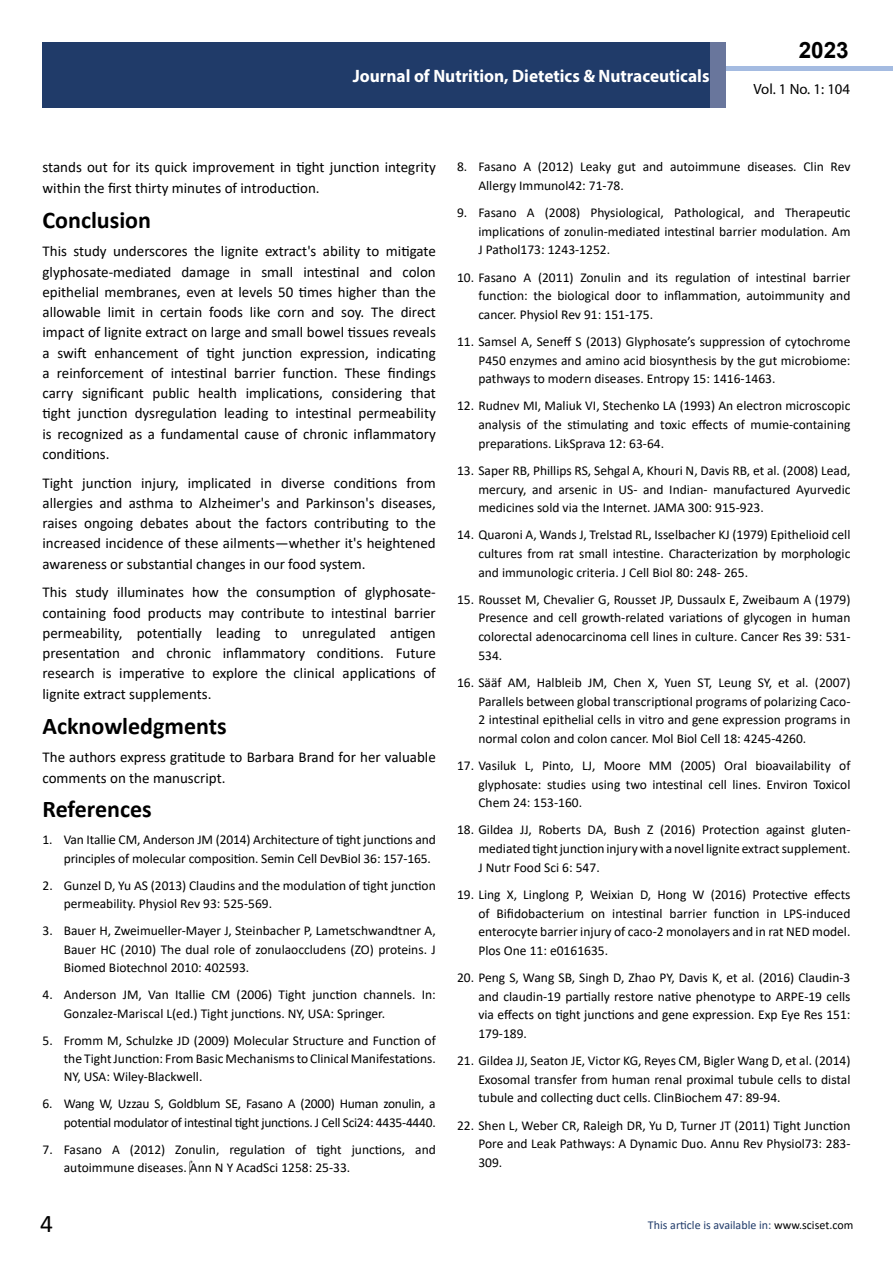
<style>
.page{position:relative;width:893px;height:1263px;background:#fff}
.page>*{position:absolute;margin:0;border:0;box-sizing:border-box;transform-origin:0 0}
.t1{font:25.5px "Calibri";color:#000}
.t2{font:700 24px "Calibri";color:#000}
.t3{font:700 22.5px "Arial";color:#000}
.t4{font:700 18px "Myriad Pro";color:#fff;scale:.96 1}
.t5{font:15px/20.2px "Calibri";color:#000;text-align:justify}
.t6{font:14.85px "Myriad Pro";color:#000}
.t7{font:13.5px/18.6px "Calibri";color:#000;text-align:justify}
.t8{font:13.5px/18.5px "Calibri";letter-spacing:-.02em;color:#000;text-align:right}
.t9{font:12px "Calibri";color:#203b69}
.s1{color:#000}
</style>
<div class="page">
<div style="left:722px;top:66px;width:171px;height:5px;background:#a4bbe1"></div>
<div style="left:43px;top:42px;width:682px;height:66px;background:#203b69"></div>
<div style="left:710px;top:42px;width:15px;height:66px;background:#69769c"></div>
<h3 class="t4" style="left:353px;top:64px;width:373px">Journal of Nutrition, Dietetics &amp; Nutraceuticals</h3>
<h3 class="t3" style="left:799px;top:35px;width:52px">2023</h3>
<p class="t6" style="left:753px;top:80px;width:98px">Vol. 1 No. 1: 104</p>
<p class="t5" style="left:43px;top:157px;width:395px">stands out for its quick improvement in tight junction integrity within the first thirty minutes of introduction.</p>
<h2 class="t2" style="left:43px;top:203px;width:110px">Conclusion</h2>
<p class="t5" style="left:43px;top:241px;width:395px">This study underscores the lignite extract's ability to mitigate glyphosate-mediated damage in small intestinal and colon epithelial membranes, even at levels 50 times higher than the allowable limit in certain foods like corn and soy. The direct impact of lignite extract on large and small bowel tissues reveals a swift enhancement of tight junction expression, indicating a reinforcement of intestinal barrier function. These findings carry significant public health implications, considering that tight junction dysregulation leading to intestinal permeability is recognized as a fundamental cause of chronic inflammatory conditions.</p>
<p class="t5" style="left:43px;top:472px;width:395px">Tight junction injury, implicated in diverse conditions from allergies and asthma to Alzheimer's and Parkinson's diseases, raises ongoing debates about the factors contributing to the increased incidence of these ailments—whether it's heightened awareness or substantial changes in our food system.</p>
<p class="t5" style="left:43px;top:582px;width:395px">This study illuminates how the consumption of glyphosate&shy;containing food products may contribute to intestinal barrier permeability, potentially leading to unregulated antigen presentation and chronic inflammatory conditions. Future research is imperative to explore the clinical applications of lignite extract supplements.</p>
<h2 class="t2" style="left:43px;top:709px;width:186px">Acknowledgments</h2>
<p class="t5" style="left:43px;top:747px;width:395px">The authors express gratitude to Barbara Brand for her valuable comments on the manuscript.</p>
<h2 class="t2" style="left:43px;top:792px;width:111px">References</h2>
<p class="t7" style="left:64px;top:830px;width:373px;text-indent:-21px">1. Van Itallie CM, Anderson JM (2014) Architecture of tight junctions and principles of molecular composition. Semin Cell DevBiol 36: 157-165.</p>
<p class="t7" style="left:64px;top:876px;width:374px;text-indent:-21px">2. Gunzel D, Yu AS (2013) Claudins and the modulation of tight junction permeability. Physiol Rev 93: 525-569.</p>
<p class="t7" style="left:64px;top:921px;width:374px;text-indent:-21px">3. Bauer H, Zweimueller-Mayer J, Steinbacher P, Lametschwandtner A, Bauer HC (2010) The dual role of zonulaoccludens (ZO) proteins. J Biomed Biotechnol 2010: 402593.</p>
<p class="t7" style="left:64px;top:985px;width:374px;text-indent:-21px">4. Anderson JM, Van Itallie CM (2006) Tight junction channels. In:<br>Gonzalez-Mariscal L(ed.) Tight junctions. NY, USA: Springer.</p>
<p class="t7" style="left:64px;top:1030px;width:374px;text-indent:-21px">5. Fromm M, Schulzke JD (2009) Molecular Structure and Function of the Tight Junction: From Basic Mechanisms to Clinical Manifestations.<br>NY, USA: Wiley-Blackwell.</p>
<p class="t8" style="left:43px;top:1094px;width:395px">6. Wang W, Uzzau S, Goldblum SE, Fasano A (2000) Human zonulin, a potential modulator of intestinal tight junctions. J Cell Sci24: 4435-4440.</p>
<p class="t7" style="left:64px;top:1140px;width:374px;text-indent:-21px">7. Fasano A (2012) Zonulin, regulation of tight junctions, and autoimmune diseases. Ann N Y AcadSci 1258: 25-33.</p>
<p class="t7" style="left:478px;top:157px;width:374px;text-indent:-21px">8. Fasano A (2012) Leaky gut and autoimmune diseases. Clin Rev<br>Allergy Immunol42: 71-78.</p>
<p class="t7" style="left:478px;top:203px;width:374px;text-indent:-21px">9. Fasano A (2008) Physiological, Pathological, and Therapeutic implications of zonulin-mediated intestinal barrier modulation. Am J Pathol173: 1243-1252.</p>
<p class="t7" style="left:478px;top:267px;width:374px;text-indent:-21px">10. Fasano A (2011) Zonulin and its regulation of intestinal barrier function: the biological door to inflammation, autoimmunity and cancer. Physiol Rev 91: 151-175.</p>
<p class="t7" style="left:478px;top:332px;width:374px;text-indent:-21px">11. Samsel A, Seneff S (2013) Glyphosate’s suppression of cytochrome P450 enzymes and amino acid biosynthesis by the gut microbiome: pathways to modern diseases. Entropy 15: 1416-1463.</p>
<p class="t7" style="left:478px;top:396px;width:374px;text-indent:-21px">12. Rudnev MI, Maliuk VI, Stechenko LA (1993) An electron microscopic analysis of the stimulating and toxic effects of mumie-containing preparations. LikSprava 12: 63-64.</p>
<p class="t7" style="left:478px;top:461px;width:374px;text-indent:-21px">13. Saper RB, Phillips RS, Sehgal A, Khouri N, Davis RB, et al. (2008) Lead, mercury, and arsenic in US- and Indian- manufactured Ayurvedic medicines sold via the Internet. JAMA 300: 915-923.</p>
<p class="t7" style="left:478px;top:525px;width:374px;text-indent:-21px">14. Quaroni A, Wands J, Trelstad RL, Isselbacher KJ (1979) Epithelioid cell cultures from rat small intestine. Characterization by morphologic and immunologic criteria. J Cell Biol 80: 248- 265.</p>
<p class="t7" style="left:478px;top:590px;width:374px;text-indent:-21px">15. Rousset M, Chevalier G, Rousset JP, Dussaulx E, Zweibaum A (1979)<br>Presence and cell growth-related variations of glycogen in human colorectal adenocarcinoma cell lines in culture. Cancer Res 39: 531- 534.</p>
<p class="t7" style="left:478px;top:673px;width:374px;text-indent:-21px">16. Sääf AM, Halbleib JM, Chen X, Yuen ST, Leung SY, et al. (2007)<br>Parallels between global transcriptional programs of polarizing Caco-2 intestinal epithelial cells in vitro and gene expression programs in normal colon and colon cancer. Mol Biol Cell 18: 4245-4260.</p>
<p class="t7" style="left:478px;top:756px;width:374px;text-indent:-21px">17. Vasiluk L, Pinto, LJ, Moore MM (2005) Oral bioavailability of glyphosate: studies using two intestinal cell lines. Environ Toxicol Chem 24: 153-160.</p>
<p class="t7" style="left:478px;top:820px;width:374px;text-indent:-21px">18. Gildea JJ, Roberts DA, Bush Z (2016) Protection against gluten&shy;mediated tight junction injury with a novel lignite extract supplement.<br>J Nutr Food Sci 6: 547.</p>
<p class="t7" style="left:478px;top:885px;width:374px;text-indent:-21px">19. Ling X, Linglong P, Weixian D, Hong W (2016) Protective effects of Bifidobacterium on intestinal barrier function in LPS-induced enterocyte barrier injury of caco-2 monolayers and in rat NED model.<br>Plos One 11: e0161635.</p>
<p class="t7" style="left:478px;top:968px;width:374px;text-indent:-21px">20. Peng S, Wang SB, Singh D, Zhao PY, Davis K, et al. (2016) Claudin-3 and claudin-19 partially restore native phenotype to ARPE-19 cells via effects on tight junctions and gene expression. Exp Eye Res 151:<br>179-189.</p>
<p class="t7" style="left:478px;top:1051px;width:374px;text-indent:-21px">21. Gildea JJ, Seaton JE, Victor KG, Reyes CM, Bigler Wang D, et al. (2014)<br>Exosomal transfer from human renal proximal tubule cells to distal tubule and collecting duct cells. ClinBiochem 47: 89-94.</p>
<p class="t7" style="left:478px;top:1115px;width:374px;text-indent:-21px">22. Shen L, Weber CR, Raleigh DR, Yu D, Turner JT (2011) Tight Junction Pore and Leak Pathways: A Dynamic Duo. Annu Rev Physiol73: 283- 309.</p>
<h1 class="t1" style="left:40px;top:1206px;width:14px">4</h1>
<p class="t9" style="left:648px;top:1217px;width:207px">This article is available in: <span class="s1">www.sciset.com</span></p>
</div>
